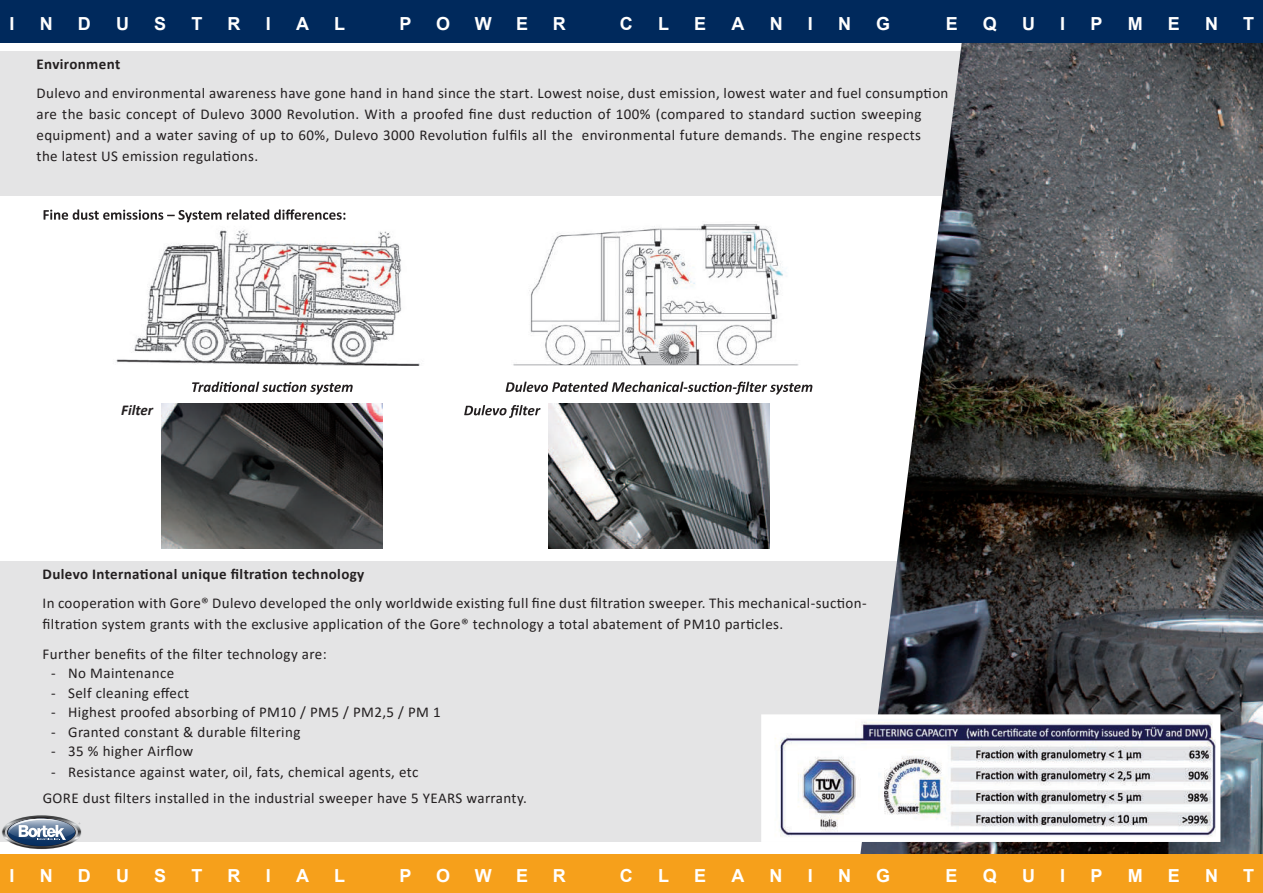
<style>
.page{position:relative;width:1263px;height:893px;background:#fff}
.page>*{position:absolute;margin:0;border:0;box-sizing:border-box;transform-origin:0 0}
.t1{font:700 18px "Arial";color:#fff}
.t2{font:15px/21px "Calibri";letter-spacing:.025em;color:#231f20}
.t3{font:700 15px "Calibri";letter-spacing:.025em;color:#231f20}
.t4{font:italic 700 15px "Calibri";color:#231f20}
</style>
<div class="page">
<div style="left:0;top:51px;width:984px;height:145px;background:#e4e4e5"></div>
<div style="left:0;top:561px;width:935px;height:281px;background:#e4e4e5"></div>
<img style="left:859px;top:43px;width:404px;height:812px">
<svg style="left:464px;top:405px;width:76px;height:13px"></svg>
<img style="left:162px;top:404px;width:221px;height:144px">
<img style="left:549px;top:404px;width:221px;height:145px">
<img style="left:513px;top:224px;width:286px;height:142px">
<img style="left:766px;top:719px;width:449px;height:118px">
<div style="left:761px;top:714px;width:459px;height:128px;border:4px solid #fff"></div>
<img style="left:116px;top:222px;width:304px;height:144px">
<svg style="left:44px;top:209px;width:301px;height:13px"></svg>
<svg style="left:506px;top:382px;width:306px;height:12px"></svg>
<svg style="left:192px;top:382px;width:161px;height:12px"></svg>
<div style="left:0;top:0;width:1263px;height:43px;background:#00295c"></div>
<div style="left:0;top:855px;width:1263px;height:38px;background:#f6a01b"></div>
<svg style="left:2px;top:815px;width:79px;height:34px"></svg>
<p class="t1" style="left:9px;top:11px;width:7px">I</p>
<p class="t1" style="left:40px;top:11px;width:14px">N</p>
<p class="t1" style="left:78px;top:11px;width:14px">D</p>
<p class="t1" style="left:116px;top:11px;width:14px">U</p>
<p class="t1" style="left:154px;top:11px;width:14px">S</p>
<p class="t1" style="left:191px;top:11px;width:12px">T</p>
<p class="t1" style="left:228px;top:11px;width:14px">R</p>
<p class="t1" style="left:266px;top:11px;width:7px">I</p>
<p class="t1" style="left:296px;top:11px;width:14px">A</p>
<p class="t1" style="left:334px;top:11px;width:12px">L</p>
<p class="t1" style="left:400px;top:11px;width:14px">P</p>
<p class="t1" style="left:436px;top:11px;width:16px">O</p>
<p class="t1" style="left:475px;top:11px;width:18px">W</p>
<p class="t1" style="left:516px;top:11px;width:14px">E</p>
<p class="t1" style="left:553px;top:11px;width:14px">R</p>
<p class="t1" style="left:620px;top:11px;width:14px">C</p>
<p class="t1" style="left:658px;top:11px;width:12px">L</p>
<p class="t1" style="left:694px;top:11px;width:14px">E</p>
<p class="t1" style="left:731px;top:11px;width:14px">A</p>
<p class="t1" style="left:770px;top:11px;width:14px">N</p>
<p class="t1" style="left:808px;top:11px;width:7px">I</p>
<p class="t1" style="left:838px;top:11px;width:14px">N</p>
<p class="t1" style="left:876px;top:11px;width:16px">G</p>
<p class="t1" style="left:946px;top:11px;width:14px">E</p>
<p class="t1" style="left:983px;top:11px;width:16px">Q</p>
<p class="t1" style="left:1022px;top:11px;width:14px">U</p>
<p class="t1" style="left:1060px;top:11px;width:7px">I</p>
<p class="t1" style="left:1090px;top:11px;width:14px">P</p>
<p class="t1" style="left:1128px;top:11px;width:16px">M</p>
<p class="t1" style="left:1168px;top:11px;width:14px">E</p>
<p class="t1" style="left:1205px;top:11px;width:14px">N</p>
<p class="t1" style="left:1243px;top:11px;width:12px">T</p>
<p class="t3" style="left:37px;top:53px;width:85px">Environment</p>
<p class="t2" style="left:37px;top:82px;width:913px">Dulevo and environmental awareness have gone hand in hand since the start. Lowest noise, dust emission, lowest water and fuel consumption are the basic concept of Dulevo 3000 Revolution. With a proofed fine dust reduction of 100% (compared to standard suction sweeping equipment) and a water saving of up to 60%, Dulevo 3000 Revolution fulfils all the environmental future demands. The engine respects<br>the latest US emission regulations.</p>
<p class="t4" style="left:121px;top:400px;width:33px">Filter</p>
<p class="t3" style="left:43px;top:563px;width:323px">Dulevo International unique filtration technology</p>
<p class="t2" style="left:43px;top:593px;width:826px">In cooperation with Gore® Dulevo developed the only worldwide existing full fine dust filtration sweeper. This mechanical-suction&shy;filtration system grants with the exclusive application of the Gore® technology a total abatement of PM10 particles.</p>
<p class="t2" style="left:43px;top:643px;width:286px">Further benefits of the filter technology are:</p>
<p class="t2" style="left:51px;top:663px;width:125px">- No Maintenance</p>
<p class="t2" style="left:51px;top:682px;width:140px">- Self cleaning effect</p>
<p class="t2" style="left:51px;top:702px;width:391px">- Highest proofed absorbing of PM10 / PM5 / PM2,5 / PM 1</p>
<p class="t2" style="left:51px;top:721px;width:251px">- Granted constant &amp; durable filtering</p>
<p class="t2" style="left:51px;top:741px;width:144px">- 35 % higher Airflow</p>
<p class="t2" style="left:43px;top:759px;width:486px;line-height:26px;text-indent:8px">- Resistance against water, oil, fats, chemical agents, etc<br>GORE dust filters installed in the industrial sweeper have 5 YEARS warranty.</p>
<p class="t1" style="left:9px;top:863px;width:7px">I</p>
<p class="t1" style="left:40px;top:863px;width:14px">N</p>
<p class="t1" style="left:78px;top:863px;width:14px">D</p>
<p class="t1" style="left:116px;top:863px;width:14px">U</p>
<p class="t1" style="left:154px;top:863px;width:14px">S</p>
<p class="t1" style="left:191px;top:863px;width:12px">T</p>
<p class="t1" style="left:228px;top:863px;width:14px">R</p>
<p class="t1" style="left:266px;top:863px;width:7px">I</p>
<p class="t1" style="left:296px;top:863px;width:14px">A</p>
<p class="t1" style="left:334px;top:863px;width:12px">L</p>
<p class="t1" style="left:400px;top:863px;width:14px">P</p>
<p class="t1" style="left:436px;top:863px;width:16px">O</p>
<p class="t1" style="left:475px;top:863px;width:18px">W</p>
<p class="t1" style="left:516px;top:863px;width:14px">E</p>
<p class="t1" style="left:553px;top:863px;width:14px">R</p>
<p class="t1" style="left:620px;top:863px;width:14px">C</p>
<p class="t1" style="left:658px;top:863px;width:12px">L</p>
<p class="t1" style="left:694px;top:863px;width:14px">E</p>
<p class="t1" style="left:731px;top:863px;width:14px">A</p>
<p class="t1" style="left:770px;top:863px;width:14px">N</p>
<p class="t1" style="left:808px;top:863px;width:7px">I</p>
<p class="t1" style="left:838px;top:863px;width:14px">N</p>
<p class="t1" style="left:876px;top:863px;width:16px">G</p>
<p class="t1" style="left:946px;top:863px;width:14px">E</p>
<p class="t1" style="left:983px;top:863px;width:16px">Q</p>
<p class="t1" style="left:1022px;top:863px;width:14px">U</p>
<p class="t1" style="left:1060px;top:863px;width:7px">I</p>
<p class="t1" style="left:1090px;top:863px;width:14px">P</p>
<p class="t1" style="left:1128px;top:863px;width:16px">M</p>
<p class="t1" style="left:1168px;top:863px;width:14px">E</p>
<p class="t1" style="left:1205px;top:863px;width:14px">N</p>
<p class="t1" style="left:1243px;top:863px;width:12px">T</p>
</div>
